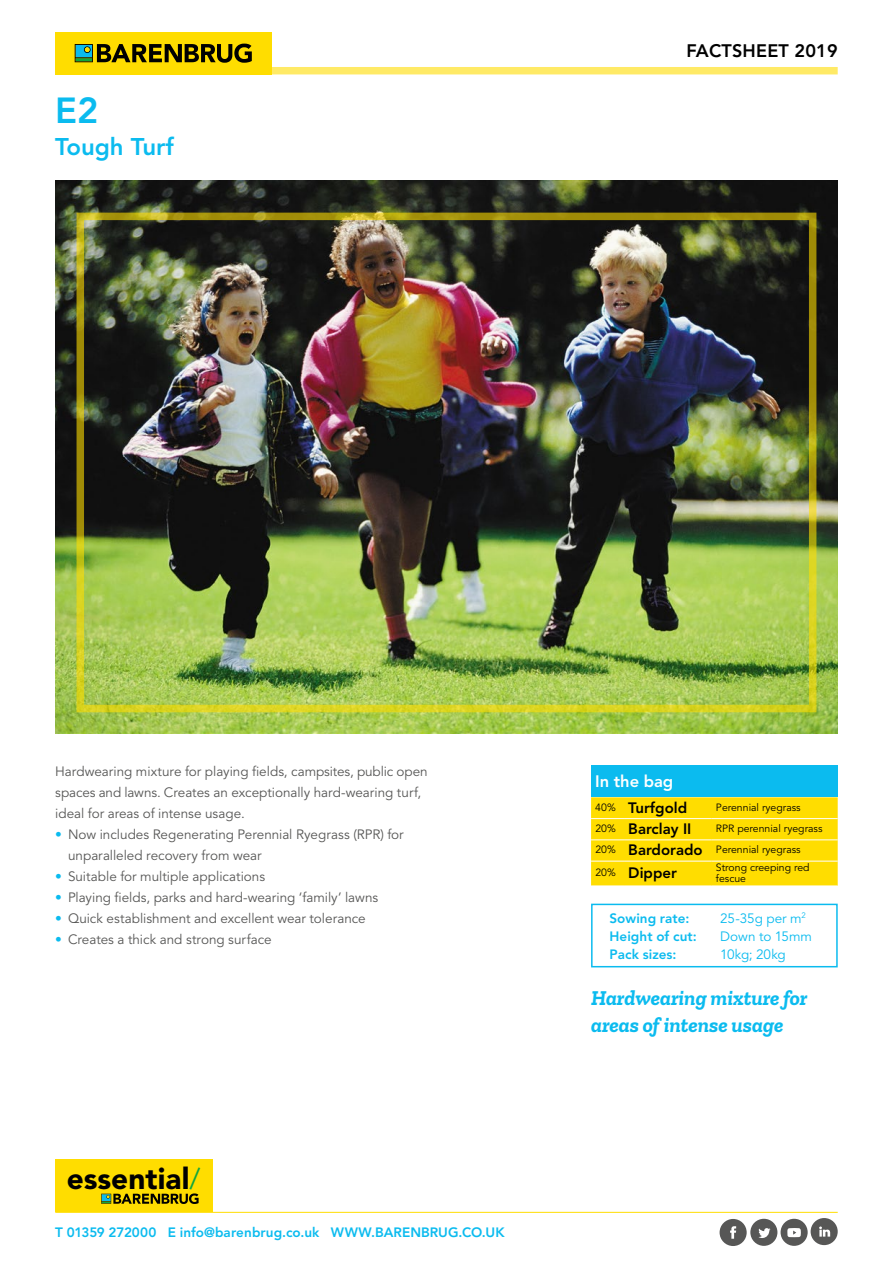
<style>
.page{position:relative;width:893px;height:1263px;background:#fff}
.page>*{position:absolute;margin:0;border:0;box-sizing:border-box;transform-origin:0 0}
.t1{font:800 36px "Avenir LT Std";color:#0bbbef}
.t2{font:900 29.7px "Avenir LT Std";color:#000}
.t3{font:800 24px "Avenir LT Std";color:#0bbbef}
.t4{font:italic 700 21px/27px "Zilla Slab";color:#0bbbef}
.t5{font:800 18px "Avenir LT Std";letter-spacing:.01em;color:#000}
.t6{font:800 16.5px "Avenir LT Std";letter-spacing:-.005em;color:#fff}
.t7{font:800 15px "Avenir LT Std";color:#000}
.t8{font:13.5px/21px "Avenir LT Std";color:#575756}
.t9{font:800 13.5px "Avenir LT Std";letter-spacing:.005em;color:#0bbbef}
.t10{font:13.5px "Avenir LT Std";letter-spacing:-.005em;color:#0bbbef}
.t11{font:10.5px/21.3px "Avenir LT Std";color:#000}
.s1{color:#0bbbef}
.s2{font-weight:400;color:#11a63c}
.s3{font-weight:400;font-size:10.5px}
.s4{font-weight:800;font-size:15px}
</style>
<div class="page">
<img style="left:55px;top:181px;width:783px;height:552px">
<div style="left:77px;top:213px;width:739px;height:499px;border:8px solid #fd0"></div>
<div style="left:591px;top:904px;width:247px;height:63px;border:2px solid #0bbbef"></div>
<div style="left:591px;top:765px;width:247px;height:32px;background:#0bbbef"></div>
<div style="left:591px;top:797px;width:247px;height:88px;background:#fd0"></div>
<hr style="left:591px;top:818px;width:33px;height:1px;background:#fff">
<hr style="left:624px;top:818px;width:88px;height:1px;background:#fff">
<hr style="left:712px;top:818px;width:126px;height:1px;background:#fff">
<hr style="left:591px;top:839px;width:33px;height:1px;background:#fff">
<hr style="left:624px;top:839px;width:88px;height:1px;background:#fff">
<hr style="left:712px;top:839px;width:126px;height:1px;background:#fff">
<hr style="left:591px;top:861px;width:33px;height:1px;background:#fff">
<hr style="left:624px;top:861px;width:88px;height:1px;background:#fff">
<hr style="left:712px;top:861px;width:126px;height:1px;background:#fff">
<svg style="left:720px;top:1218px;width:118px;height:28px"></svg>
<hr style="left:55px;top:1212px;width:783px;height:1px;background:#fd0">
<div style="left:55px;top:32px;width:216px;height:42px;background:#fd0"></div>
<svg style="left:75px;top:44px;width:177px;height:19px"></svg>
<div style="left:271px;top:67px;width:567px;height:7px;background:#ffea66"></div>
<div style="left:55px;top:1159px;width:158px;height:53px;background:#fd0"></div>
<svg style="left:101px;top:1193px;width:98px;height:11px"></svg>
<h1 class="t1" style="left:55px;top:89px;width:45px">E2</h1>
<h3 class="t3" style="left:55px;top:133px;width:120px">Tough Turf</h3>
<h3 class="t5" style="left:686px;top:40px;width:153px">FACTSHEET 2019</h3>
<p class="t8" style="left:55px;top:761px;width:374px">Hardwearing mixture for playing fields, campsites, public open spaces and lawns. Creates an exceptionally hard-wearing turf, ideal for areas of intense usage.</p>
<p class="t8" style="left:68px;top:824px;width:337px;text-indent:-13px"><span class="s1">•</span> Now includes Regenerating Perennial Ryegrass (RPR) for unparalleled recovery from wear</p>
<p class="t8" style="left:55px;top:866px;width:211px"><span class="s1">•</span> Suitable for multiple applications</p>
<p class="t8" style="left:55px;top:887px;width:324px"><span class="s1">•</span> Playing fields, parks and hard-wearing ‘family’ lawns</p>
<p class="t8" style="left:55px;top:908px;width:312px"><span class="s1">•</span> Quick establishment and excellent wear tolerance</p>
<p class="t8" style="left:55px;top:929px;width:218px"><span class="s1">•</span> Creates a thick and strong surface</p>
<h2 class="t2" style="left:67px;top:1160px;width:135px">essential<span class="s2">/</span></h2>
<p class="t9" style="left:55px;top:1224px;width:451px">T 01359 272000 E info@barenbrug.co.uk WWW.BARENBRUG.CO.UK</p>
<p class="t6" style="left:595px;top:772px;width:79px">In the bag</p>
<p class="t7" style="left:595px;top:798px;width:93px"><span class="s3">40%</span> Turfgold</p>
<p class="t11" style="left:716px;top:797px;width:86px">Perennial ryegrass</p>
<p class="t7" style="left:595px;top:820px;width:98px"><span class="s3">20%</span> Barclay II</p>
<p class="t11" style="left:595px;top:818px;width:229px;text-indent:121px">RPR perennial ryegrass<br>20% <span class="s4">Bardorado</span> Perennial ryegrass</p>
<p class="t7" style="left:595px;top:864px;width:83px"><span class="s3">20%</span> Dipper</p>
<p class="t11" style="left:716px;top:863px;width:95px;line-height:10.5px">Strong creeping red fescue</p>
<p class="t9" style="left:610px;top:910px;width:81px">Sowing rate:</p>
<p class="t10" style="left:720px;top:910px;width:87px">25-35g per m<sup>2</sup></p>
<p class="t9" style="left:610px;top:928px;width:89px">Height of cut:</p>
<p class="t10" style="left:720px;top:928px;width:93px">Down to 15mm</p>
<p class="t9" style="left:610px;top:946px;width:68px">Pack sizes:</p>
<p class="t10" style="left:720px;top:946px;width:67px">10kg; 20kg</p>
<h3 class="t4" style="left:591px;top:985px;width:218px">Hardwearing mixture for areas of intense usage</h3>
</div>
